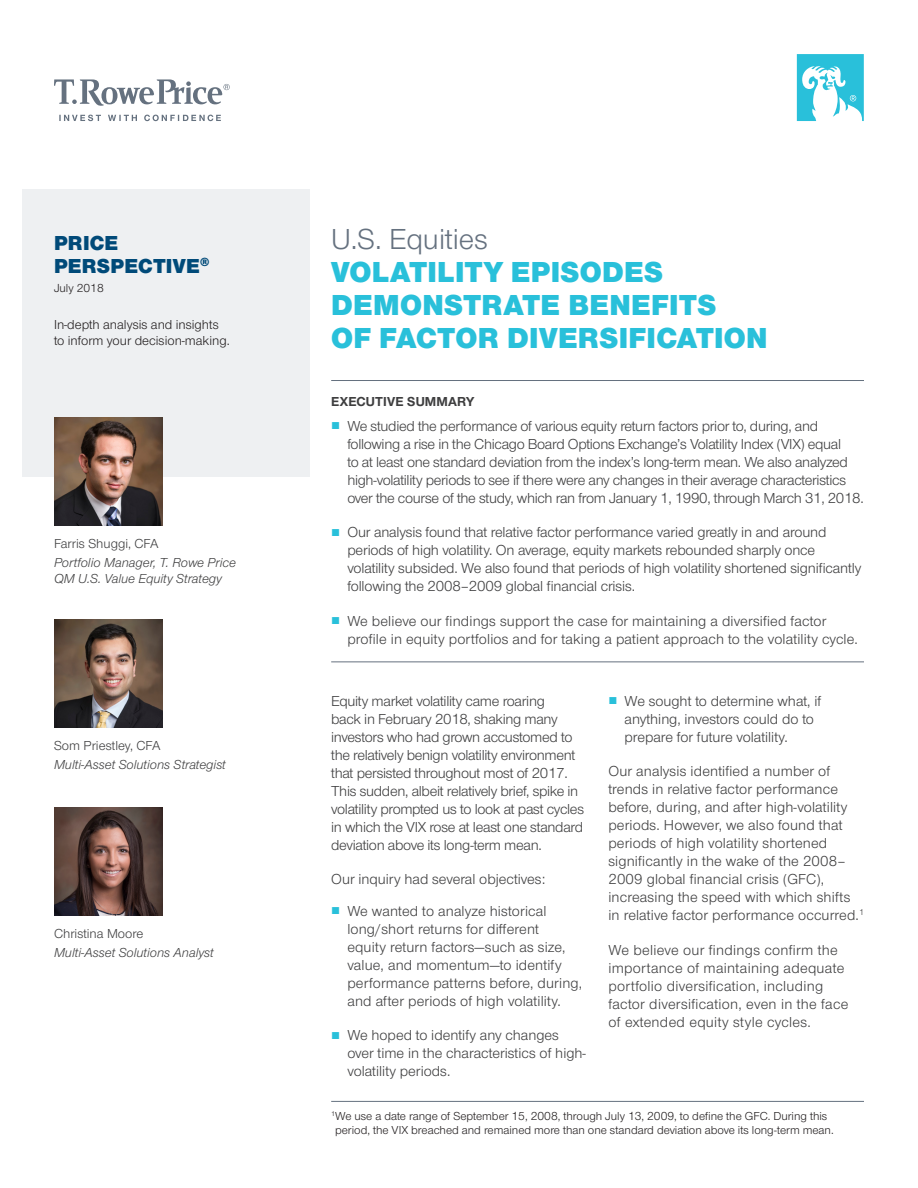
<style>
.page{position:relative;width:918px;height:1188px;background:#fff}
.page>*{position:absolute;margin:0;border:0;box-sizing:border-box;transform-origin:0 0}
.t1{font:900 30px/33px "Nimbus Sans Novus";letter-spacing:.01em;color:#29c0da}
.t2{font:30px "Nimbus Sans Novus";color:#65717f}
.t3{font:900 21px/22.5px "Nimbus Sans Novus";letter-spacing:.01em;color:#004a79}
.t4{font:15px/18px "Nimbus Sans Novus";letter-spacing:-.01em;color:#3e3e3f}
.t5{font:15px/18px "Nimbus Sans Novus";letter-spacing:.01em;color:#3e3e3f}
.t6{font:15px/18px "Nimbus Sans Novus";letter-spacing:.02em;color:#3e3e3f}
.t7{font:italic 13.5px/16.5px "Nimbus Sans Novus";color:#3e3e3f}
.t8{font:13.5px/16.5px "Nimbus Sans Novus";color:#231f20}
.t9{font:13.5px "Nimbus Sans Novus";color:#3e3e3f}
.t10{font:700 13.5px "Nimbus Sans Novus";letter-spacing:.01em;color:#3e3e3f}
.t11{font:12px/14.4px "Nimbus Sans Novus";color:#231f20;text-align:center}
.s1{font-family:"Arial";color:#29c0da}
</style>
<div class="page">
<div style="left:22px;top:189px;width:288px;height:288px;background:#eef0f2"></div>
<svg style="left:59px;top:115px;width:162px;height:6px"></svg>
<svg style="left:54px;top:79px;width:176px;height:27px"></svg>
<svg style="left:797px;top:54px;width:67px;height:67px"></svg>
<hr style="left:331px;top:380px;width:533px;height:1px;background:#65717f">
<img style="left:54px;top:417px;width:108px;height:108px">
<img style="left:54px;top:620px;width:108px;height:108px">
<img style="left:54px;top:808px;width:108px;height:108px">
<hr style="left:331px;top:662px;width:533px;height:1px;background:#65717f">
<hr style="left:331px;top:1101px;width:533px;height:1px;background:#65717f">
<h2 class="t3" style="left:54px;top:231px;width:157px">PRICE<br>PERSPECTIVE<sup>®</sup></h2>
<p class="t11" style="left:54px;top:281px;width:51px">July 2018</p>
<p class="t8" style="left:54px;top:316px;width:177px">In-depth analysis and insights to inform your decision-making.</p>
<p class="t9" style="left:54px;top:535px;width:106px">Farris Shuggi, CFA</p>
<p class="t7" style="left:54px;top:553px;width:184px">Portfolio Manager, T. Rowe Price<br>QM U.S. Value Equity Strategy</p>
<p class="t9" style="left:54px;top:737px;width:108px">Som Priestley, CFA</p>
<p class="t7" style="left:54px;top:756px;width:173px">Multi-Asset Solutions Strategist</p>
<p class="t9" style="left:54px;top:925px;width:91px">Christina Moore</p>
<p class="t7" style="left:54px;top:944px;width:161px">Multi-Asset Solutions Analyst</p>
<h1 class="t2" style="left:331px;top:220px;width:158px">U.S. Equities</h1>
<h1 class="t1" style="left:331px;top:254px;width:438px">VOLATILITY EPISODES<br>DEMONSTRATE BENEFITS<br>OF FACTOR DIVERSIFICATION</h1>
<p class="t10" style="left:331px;top:392px;width:145px">EXECUTIVE SUMMARY</p>
<p class="t4" style="left:347px;top:416px;width:518px;text-indent:-16px"><span class="s1">■</span> We studied the performance of various equity return factors prior to, during, and following a rise in the Chicago Board Options Exchange’s Volatility Index (VIX) equal<br>to at least one standard deviation from the index’s long-term mean. We also analyzed high-volatility periods to see if there were any changes in their average characteristics over the course of the study, which ran from January 1, 1990, through March 31, 2018.</p>
<p class="t4" style="left:347px;top:523px;width:516px;text-indent:-16px"><span class="s1">■</span> Our analysis found that relative factor performance varied greatly in and around periods of high volatility. On average, equity markets rebounded sharply once volatility subsided. We also found that periods of high volatility shortened significantly following the 2008–2009 global financial crisis.</p>
<p class="t5" style="left:347px;top:611px;width:512px;text-indent:-16px"><span class="s1">■</span> We believe our findings support the case for maintaining a diversified factor profile in equity portfolios and for taking a patient approach to the volatility cycle.</p>
<p class="t4" style="left:331px;top:691px;width:254px">Equity market volatility came roaring<br>back in February 2018, shaking many investors who had grown accustomed to the relatively benign volatility environment that persisted throughout most of 2017.<br>This sudden, albeit relatively brief, spike in volatility prompted us to look at past cycles in which the VIX rose at least one standard deviation above its long-term mean.</p>
<p class="t4" style="left:331px;top:870px;width:216px">Our inquiry had several objectives:</p>
<p class="t5" style="left:347px;top:901px;width:236px;text-indent:-16px"><span class="s1">■</span> We wanted to analyze historical long/short returns for different<br>equity return factors―such as size, value, and momentum—to identify performance patterns before, during, and after periods of high volatility.</p>
<p class="t4" style="left:347px;top:1026px;width:240px;text-indent:-16px"><span class="s1">■</span> We hoped to identify any changes over time in the characteristics of high&shy;volatility periods.</p>
<p class="t4" style="left:625px;top:691px;width:198px;text-indent:-16px"><span class="s1">■</span> We sought to determine what, if anything, investors could do to prepare for future volatility.</p>
<p class="t5" style="left:608px;top:762px;width:257px">Our analysis identified a number of trends in relative factor performance before, during, and after high-volatility periods. However, we also found that periods of high volatility shortened significantly in the wake of the 2008– 2009 global financial crisis (GFC), increasing the speed with which shifts in relative factor performance occurred.<sup>1</sup></p>
<p class="t6" style="left:608px;top:940px;width:242px">We believe our findings confirm the importance of maintaining adequate portfolio diversification, including factor diversification, even in the face of extended equity style cycles.</p>
<p class="t11" style="left:331px;top:1108px;width:504px"><sup>1</sup>We use a date range of September 15, 2008, through July 13, 2009, to define the GFC. During this period, the VIX breached and remained more than one standard deviation above its long-term mean.</p>
</div>
